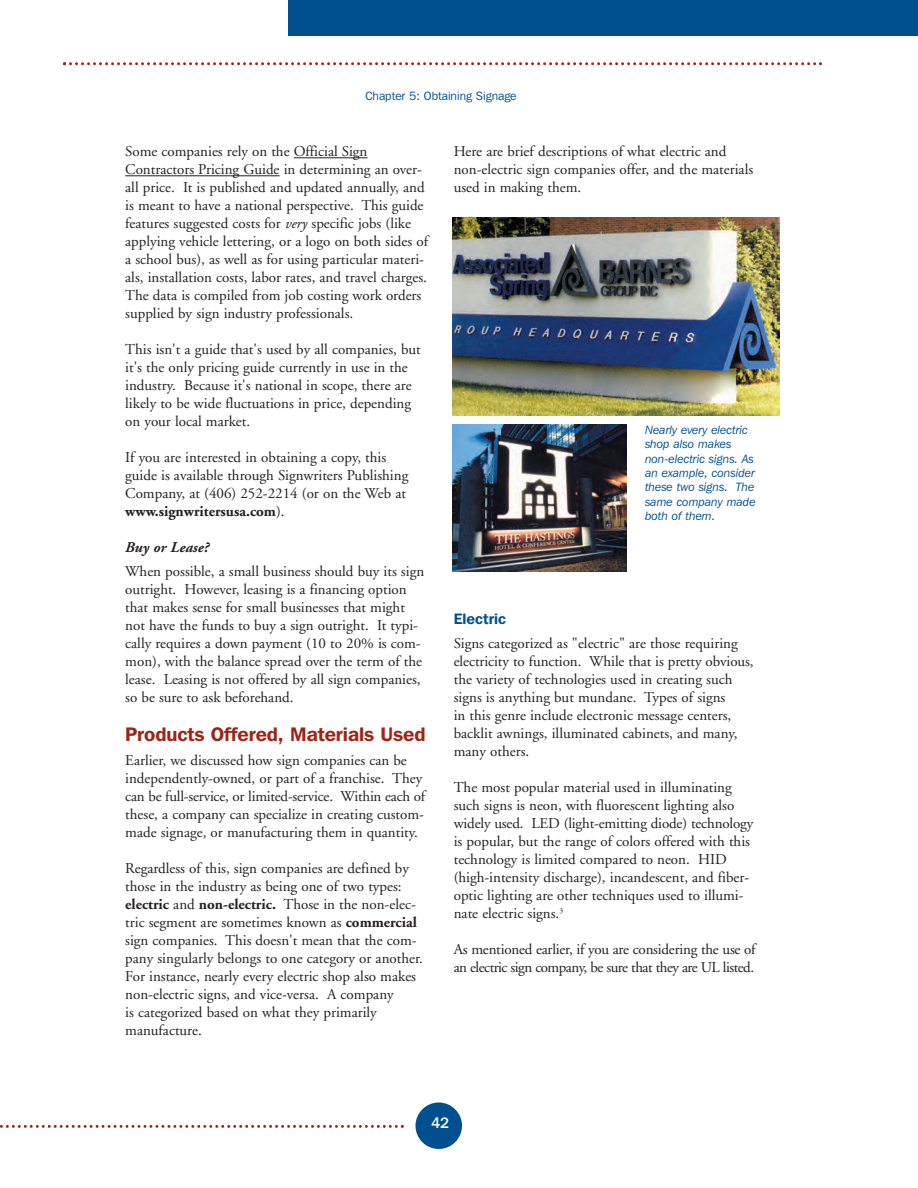
<style>
.page{position:relative;width:918px;height:1188px;background:#fff}
.page>*{position:absolute;margin:0;border:0;box-sizing:border-box;transform-origin:0 0}
.t1{font:600 19.5px "Franklin Gothic IT Cby BT";letter-spacing:-.005em;color:#9e2416}
.t2{font:15px/18px "Adobe Garamond";color:#231f20}
.t3{font:15px/18px "Adobe Garamond";letter-spacing:-.03em;color:#231f20}
.t4{font:italic 700 15px "Adobe Garamond";color:#231f20}
.t5{font:600 15px "Franklin Gothic IT Cby BT";color:#004f8f}
.t6{font:500 15px "Franklin Gothic IT Cby BT";color:#fff}
.t7{font:italic 12px/14.4px "Franklin Gothic IT Cby BT";color:#004f8f}
.t8{font:12px "Franklin Gothic IT Cby BT";color:#004f8f}
.s1{font-style:italic}
.s2{font-weight:700}
</style>
<div class="page">
<div style="left:416px;top:1102px;width:46px;height:47px;background:#004f8f;border-radius:50%"></div>
<div style="left:288px;top:0;width:630px;height:36px;background:#004f8f"></div>
<svg style="left:0;top:1125px;width:404px;height:3px"></svg>
<svg style="left:63px;top:62px;width:759px;height:3px"></svg>
<hr style="left:294px;top:157px;width:73px;height:1px;background:#231f20">
<hr style="left:125px;top:175px;width:155px;height:1px;background:#231f20">
<img style="left:452px;top:217px;width:327px;height:199px">
<img style="left:452px;top:424px;width:174px;height:148px">
<p class="t8" style="left:365px;top:92px;width:153px">Chapter 5: Obtaining Signage</p>
<p class="t2" style="left:125px;top:144px;width:304px">Some companies rely on the Official Sign Contractors Pricing Guide in determining an over&shy;all price. It is published and updated annually, and is meant to have a national perspective. This guide features suggested costs for <span class="s1">very</span> specific jobs (like applying vehicle lettering, or a logo on both sides of a school bus), as well as for using particular materi&shy;als, installation costs, labor rates, and travel charges.<br>The data is compiled from job costing work orders supplied by sign industry professionals.</p>
<p class="t2" style="left:125px;top:342px;width:297px">This isn't a guide that's used by all companies, but it's the only pricing guide currently in use in the industry. Because it's national in scope, there are likely to be wide fluctuations in price, depending on your local market.</p>
<p class="t2" style="left:125px;top:450px;width:285px">If you are interested in obtaining a copy, this guide is available through Signwriters Publishing Company, at (406) 252-2214 (or on the Web at <span class="s2">www.signwritersusa.com</span>).</p>
<p class="t4" style="left:125px;top:542px;width:85px">Buy or Lease?</p>
<p class="t2" style="left:125px;top:564px;width:300px">When possible, a small business should buy its sign outright. However, leasing is a financing option that makes sense for small businesses that might not have the funds to buy a sign outright. It typi&shy;cally requires a down payment (10 to 20% is com&shy;mon), with the balance spread over the term of the lease. Leasing is not offered by all sign companies, so be sure to ask beforehand.</p>
<h1 class="t1" style="left:125px;top:727px;width:302px">Products Offered, Materials Used</h1>
<p class="t2" style="left:125px;top:752px;width:302px">Earlier, we discussed how sign companies can be independently-owned, or part of a franchise. They can be full-service, or limited-service. Within each of these, a company can specialize in creating custom&shy;made signage, or manufacturing them in quantity.</p>
<p class="t2" style="left:125px;top:860px;width:299px">Regardless of this, sign companies are defined by those in the industry as being one of two types: <span class="s2">electric</span> and <span class="s2">non-electric.</span> Those in the non-elec&shy;tric segment are sometimes known as <span class="s2">commercial </span>sign companies. This doesn't mean that the com&shy;pany singularly belongs to one category or another.<br>For instance, nearly every electric shop also makes non-electric signs, and vice-versa. A company<br>is categorized based on what they primarily manufacture.</p>
<p class="t2" style="left:454px;top:144px;width:301px">Here are brief descriptions of what electric and non-electric sign companies offer, and the materials used in making them.</p>
<p class="t7" style="left:645px;top:424px;width:112px">Nearly every electric shop also makes non-electric signs. As an example, consider these two signs. The same company made both of them.</p>
<p class="t5" style="left:454px;top:614px;width:54px">Electric</p>
<p class="t2" style="left:454px;top:635px;width:301px">Signs categorized as "electric" are those requiring electricity to function. While that is pretty obvious, the variety of technologies used in creating such signs is anything but mundane. Types of signs<br>in this genre include electronic message centers, backlit awnings, illuminated cabinets, and many, many others.</p>
<p class="t2" style="left:454px;top:779px;width:301px">The most popular material used in illuminating such signs is neon, with fluorescent lighting also widely used. LED (light-emitting diode) technology is popular, but the range of colors offered with this technology is limited compared to neon. HID (high-intensity discharge), incandescent, and fiber&shy;optic lighting are other techniques used to illumi&shy;nate electric signs.<sup>3</sup></p>
<p class="t3" style="left:454px;top:941px;width:303px">As mentioned earlier, if you are considering the use of an electric sign company, be sure that they are UL listed.</p>
<p class="t6" style="left:431px;top:1118px;width:20px">42</p>
</div>
